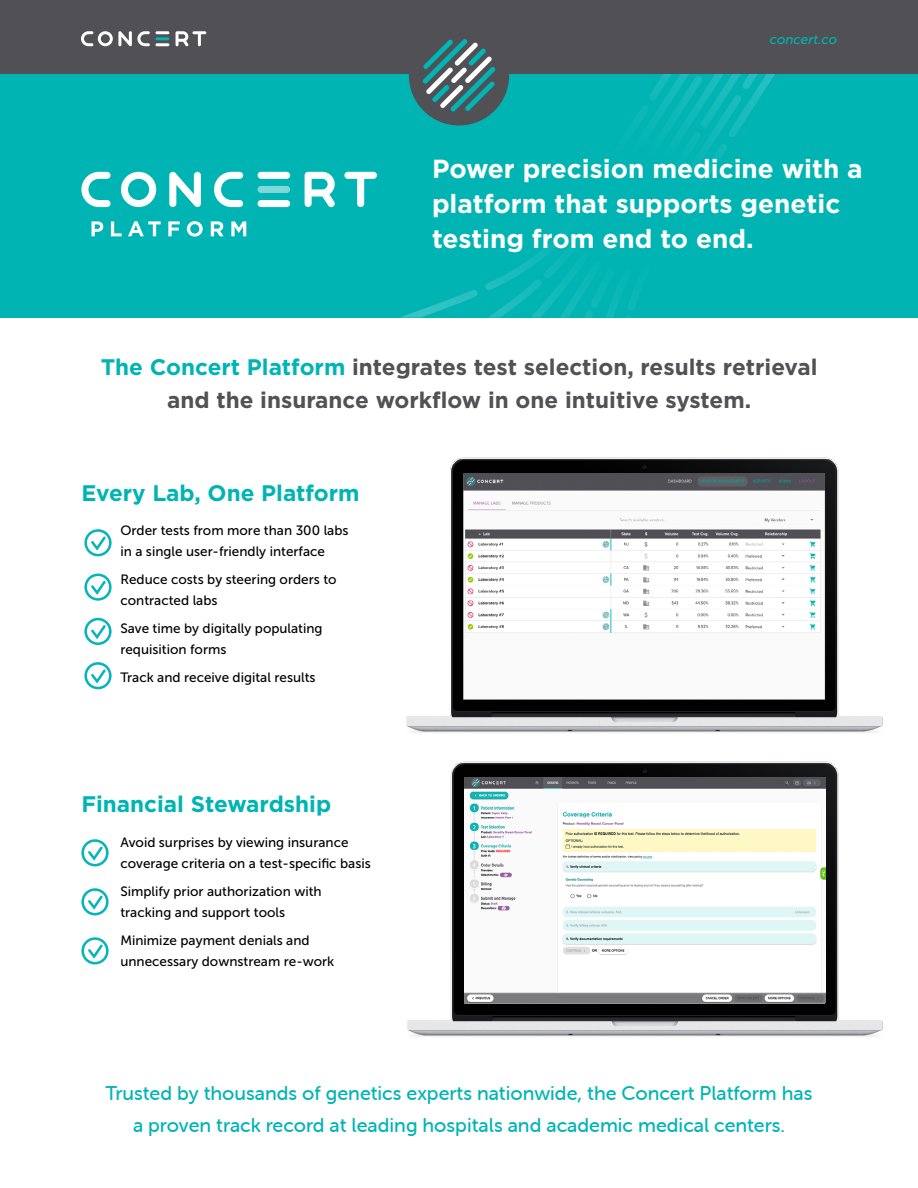
<style>
.page{position:relative;width:918px;height:1188px;background:#fff}
.page>*{position:absolute;margin:0;border:0;box-sizing:border-box;transform-origin:0 0}
.t1{font:700 26.1px/35.1px "Gotham";color:#fff}
.t2{font:700 22.5px/33px "Gotham";color:#515156;text-align:center}
.t3{font:700 22.5px "Gotham";color:#00b4b4}
.t4{font:19.8px/32.5px "Museo Sans Rounded 500";color:#00b4b4;text-align:center}
.t5{font:13.5px/21px "Museo Sans 500";color:#000}
.t6{font:italic 13.5px "Museo Sans 500";color:#00b4b4}
.s1{color:#00b4b4}
</style>
<div class="page">
<img style="left:407px;top:761px;width:476px;height:276px">
<div style="left:0;top:0;width:918px;height:75px;background:#505055"></div>
<div style="left:0;top:74px;width:918px;height:244px;background:#00b4b4"></div>
<svg style="left:485px;top:74px;width:290px;height:244px"></svg>
<svg style="left:81px;top:172px;width:30px;height:35px"></svg>
<svg style="left:214px;top:172px;width:29px;height:35px"></svg>
<div style="left:258px;top:200px;width:32px;height:7px;background:#fff;border-radius:4px"></div>
<div style="left:258px;top:186px;width:32px;height:7px;background:#7fd9d9;border-radius:4px"></div>
<div style="left:258px;top:172px;width:32px;height:7px;background:#fff;border-radius:4px"></div>
<svg style="left:121px;top:172px;width:35px;height:35px"></svg>
<svg style="left:344px;top:172px;width:33px;height:35px"></svg>
<svg style="left:169px;top:172px;width:32px;height:36px"></svg>
<svg style="left:305px;top:172px;width:30px;height:36px"></svg>
<svg style="left:91px;top:221px;width:12px;height:15px"></svg>
<svg style="left:111px;top:221px;width:11px;height:15px"></svg>
<svg style="left:128px;top:221px;width:33px;height:15px"></svg>
<svg style="left:168px;top:221px;width:12px;height:15px"></svg>
<svg style="left:187px;top:221px;width:16px;height:16px"></svg>
<svg style="left:211px;top:221px;width:13px;height:15px"></svg>
<svg style="left:231px;top:221px;width:15px;height:15px"></svg>
<div style="left:409px;top:25px;width:100px;height:100px;background:#505055;border-radius:50%"></div>
<img style="left:406px;top:457px;width:477px;height:276px">
<img style="left:464px;top:777px;width:361px;height:226px">
<div style="left:81px;top:839px;width:28px;height:27px;border:3px solid #06b4bb;border-radius:50%"></div>
<svg style="left:86px;top:844px;width:19px;height:19px"></svg>
<div style="left:81px;top:888px;width:28px;height:27px;border:3px solid #06b4bb;border-radius:50%"></div>
<svg style="left:86px;top:893px;width:19px;height:19px"></svg>
<div style="left:81px;top:937px;width:28px;height:27px;border:3px solid #06b4bb;border-radius:50%"></div>
<svg style="left:86px;top:942px;width:19px;height:19px"></svg>
<svg style="left:86px;top:530px;width:24px;height:25px"></svg>
<div style="left:84px;top:529px;width:28px;height:27px;border:3px solid #06b4bb;border-radius:50%"></div>
<svg style="left:89px;top:534px;width:19px;height:19px"></svg>
<div style="left:84px;top:574px;width:28px;height:27px;border:3px solid #06b4bb;border-radius:50%"></div>
<svg style="left:89px;top:579px;width:19px;height:18px"></svg>
<div style="left:84px;top:618px;width:28px;height:27px;border:3px solid #06b4bb;border-radius:50%"></div>
<svg style="left:89px;top:623px;width:19px;height:18px"></svg>
<svg style="left:86px;top:663px;width:24px;height:25px"></svg>
<div style="left:84px;top:662px;width:28px;height:27px;border:3px solid #06b4bb;border-radius:50%"></div>
<svg style="left:89px;top:667px;width:19px;height:19px"></svg>
<svg style="left:156px;top:31px;width:13px;height:15px"></svg>
<svg style="left:81px;top:31px;width:69px;height:15px"></svg>
<svg style="left:176px;top:31px;width:30px;height:16px"></svg>
<svg style="left:423px;top:39px;width:72px;height:73px"></svg>
<p class="t6" style="left:770px;top:31px;width:69px">concert.co</p>
<h1 class="t1" style="left:432px;top:151px;width:432px">Power precision medicine with a platform that supports genetic testing from end to end.</h1>
<h2 class="t2" style="left:101px;top:351px;width:718px"><span class="s1">The Concert Platform</span> integrates test selection, results retrieval and the insurance workflow in one intuitive system.</h2>
<h2 class="t3" style="left:81px;top:478px;width:280px">Every Lab, One Platform</h2>
<p class="t5" style="left:120px;top:520px;width:230px">Order tests from more than 300 labs in a single user-friendly interface</p>
<p class="t5" style="left:120px;top:569px;width:218px">Reduce costs by steering orders to contracted labs</p>
<p class="t5" style="left:120px;top:618px;width:204px">Save time by digitally populating requisition forms</p>
<p class="t5" style="left:120px;top:666px;width:197px">Track and receive digital results</p>
<h2 class="t3" style="left:81px;top:790px;width:251px">Financial Stewardship</h2>
<p class="t5" style="left:120px;top:832px;width:252px">Avoid surprises by viewing insurance coverage criteria on a test-specific basis</p>
<p class="t5" style="left:120px;top:881px;width:203px">Simplify prior authorization with tracking and support tools</p>
<p class="t5" style="left:120px;top:929px;width:215px">Minimize payment denials and unnecessary downstream re-work</p>
<h3 class="t4" style="left:105px;top:1077px;width:709px">Trusted by thousands of genetics experts nationwide, the Concert Platform has a proven track record at leading hospitals and academic medical centers.</h3>
</div>
